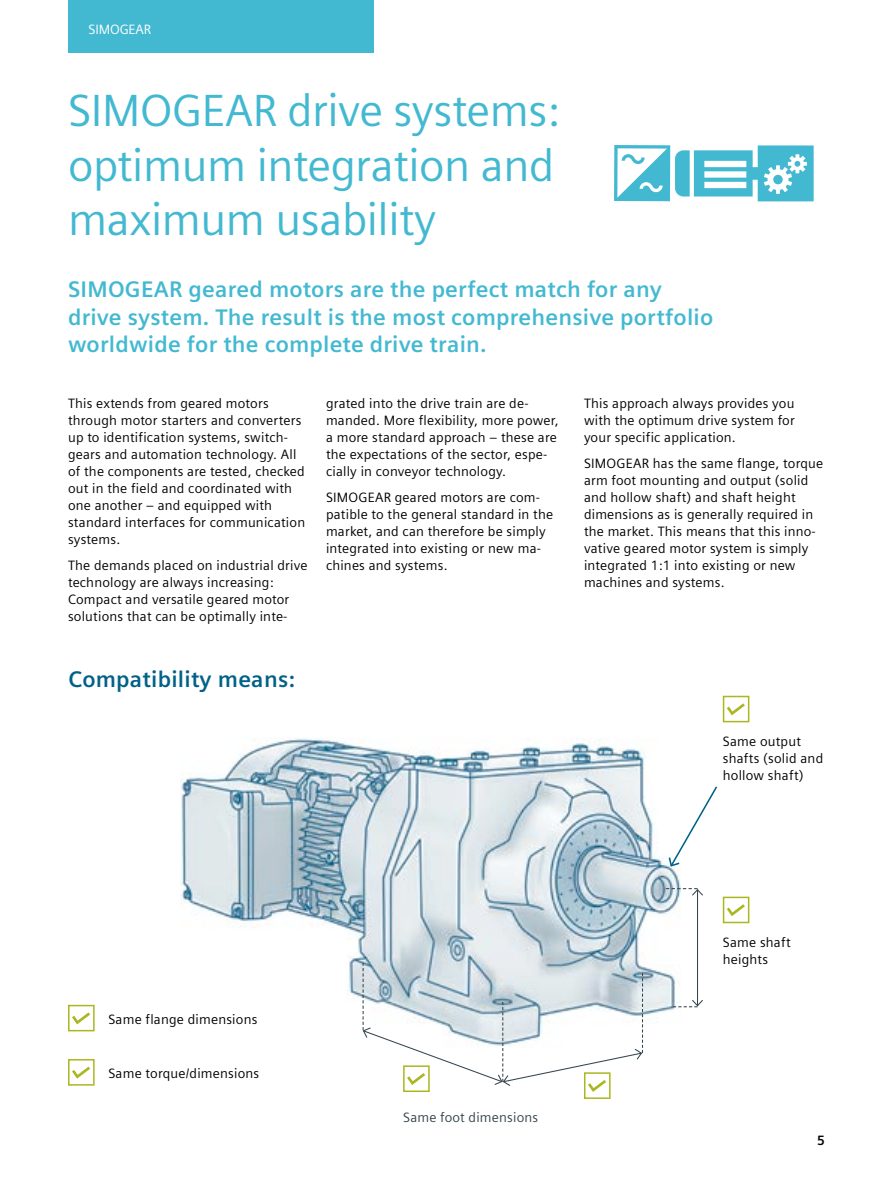
<style>
.page{position:relative;width:893px;height:1191px;background:#fff}
.page>*{position:absolute;margin:0;border:0;box-sizing:border-box;transform-origin:0 0}
.t1{font:45px/54px "Siemens Sans Global";letter-spacing:-.01em;color:#43b9d1}
.t2{font:700 22.5px/27.6px "Siemens Sans Global";letter-spacing:.01em;color:#43b9d1}
.t3{font:700 22.5px "Siemens Sans Global";letter-spacing:.01em;color:#006188}
.t4{font:13.5px/17px "Siemens Sans Global";letter-spacing:.015em;color:#000}
.t5{font:13.5px "Siemens Sans Global";letter-spacing:.015em;color:#34454e}
.t6{font:13.5px "Siemens Sans Global";letter-spacing:-.01em;color:#fff}
.t7{font:700 13.5px "Siemens Sans Global";color:#000}
</style>
<div class="page">
<div style="left:68px;top:0;width:306px;height:53px;background:#43b9d1"></div>
<img style="left:181px;top:738px;width:499px;height:284px">
<svg style="left:614px;top:145px;width:200px;height:56px"></svg>
<hr style="left:697px;top:889px;width:1px;height:116px;background:#34454e">
<svg style="left:673px;top:998px;width:30px;height:9px"></svg>
<svg style="left:666px;top:888px;width:37px;height:8px"></svg>
<svg style="left:667px;top:784px;width:51px;height:84px"></svg>
<svg style="left:72px;top:1012px;width:18px;height:12px"></svg>
<div style="left:68px;top:1004px;width:27px;height:27px;border:2px solid #aab721"></div>
<svg style="left:72px;top:1066px;width:18px;height:12px"></svg>
<div style="left:68px;top:1059px;width:27px;height:26px;border:2px solid #aab721"></div>
<svg style="left:362px;top:962px;width:281px;height:130px"></svg>
<div style="left:584px;top:1072px;width:27px;height:27px;border:2px solid #aab721"></div>
<svg style="left:727px;top:904px;width:18px;height:12px"></svg>
<div style="left:723px;top:896px;width:26px;height:27px;border:2px solid #aab721"></div>
<svg style="left:727px;top:703px;width:18px;height:12px"></svg>
<div style="left:723px;top:695px;width:26px;height:27px;border:2px solid #aab721"></div>
<p class="t6" style="left:88px;top:19px;width:64px">SIMOGEAR</p>
<h1 class="t1" style="left:68px;top:86px;width:493px">SIMOGEAR drive systems: optimum integration and maximum usability</h1>
<h2 class="t2" style="left:68px;top:276px;width:647px">SIMOGEAR geared motors are the perfect match for any drive system. The result is the most comprehensive portfolio worldwide for the complete drive train.</h2>
<p class="t4" style="left:68px;top:395px;width:239px">This extends from geared motors through motor starters and converters up to identification systems, switch&shy;gears and automation technology. All of the components are tested, checked out in the field and coordinated with one another – and equipped with standard interfaces for communication systems.</p>
<p class="t4" style="left:68px;top:557px;width:241px">The demands placed on industrial drive technology are always increasing:<br>Compact and versatile geared motor solutions that can be optimally inte-</p>
<h2 class="t3" style="left:68px;top:666px;width:228px">Compatibility means:</h2>
<p class="t4" style="left:326px;top:395px;width:234px">grated into the drive train are de&shy;manded. More flexibility, more power, a more standard approach – these are the expectations of the sector, espe&shy;cially in conveyor technology.</p>
<p class="t4" style="left:326px;top:489px;width:229px">SIMOGEAR geared motors are com&shy;patible to the general standard in the market, and can therefore be simply integrated into existing or new ma&shy;chines and systems.</p>
<p class="t4" style="left:584px;top:396px;width:212px;text-align:justify">This approach always provides you with the optimum drive system for your specific application.</p>
<p class="t4" style="left:584px;top:455px;width:241px">SIMOGEAR has the same flange, torque arm foot mounting and output (solid and hollow shaft) and shaft height dimensions as is generally required in the market. This means that this inno&shy;vative geared motor system is simply integrated 1:1 into existing or new machines and systems.</p>
<p class="t4" style="left:723px;top:733px;width:102px">Same output shafts (solid and hollow shaft)</p>
<p class="t4" style="left:108px;top:1011px;width:150px">Same flange dimensions</p>
<p class="t4" style="left:108px;top:1065px;width:152px">Same torque/dimensions</p>
<p class="t5" style="left:403px;top:1107px;width:137px">Same foot dimensions</p>
<p class="t4" style="left:723px;top:934px;width:69px">Same shaft heights</p>
<p class="t7" style="left:817px;top:1132px;width:9px">5</p>
</div>
